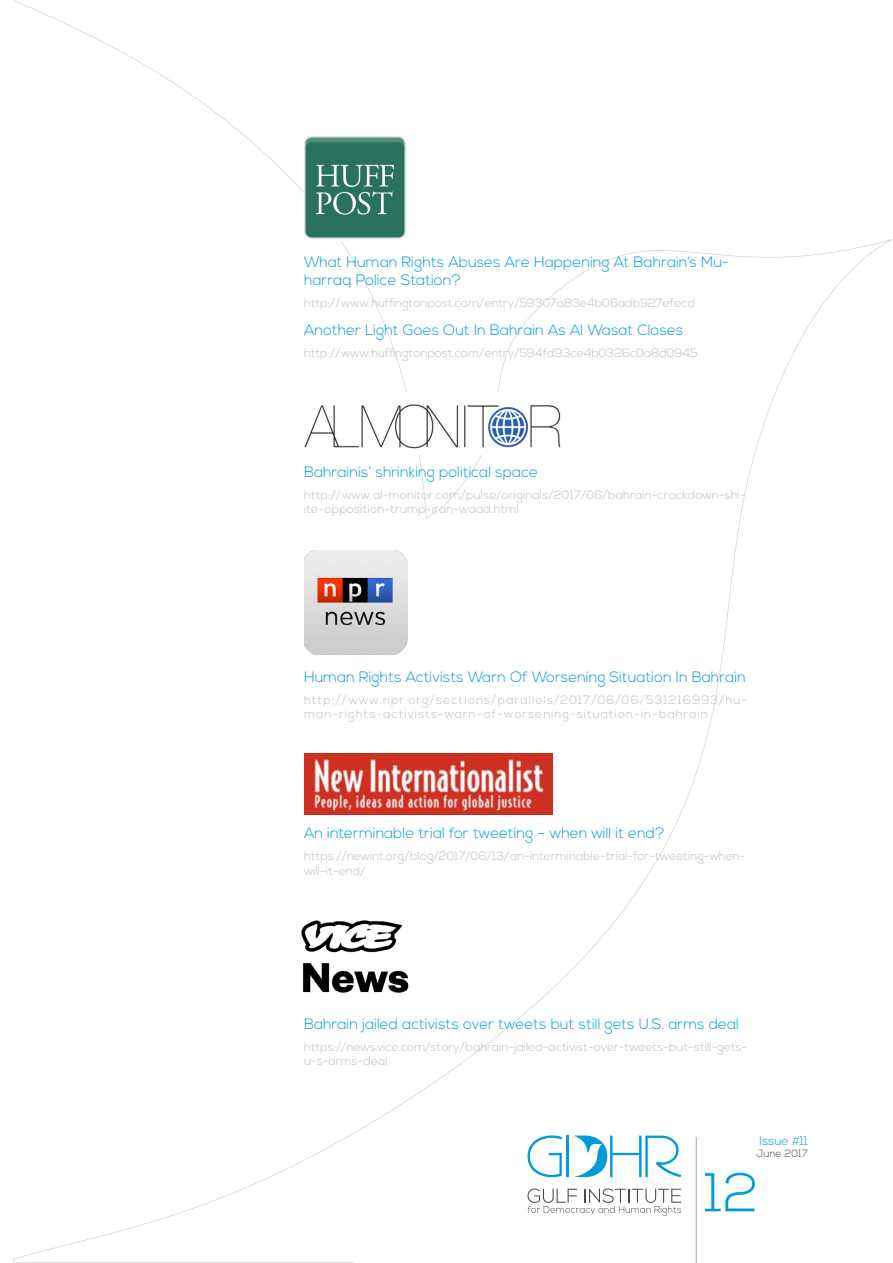
<style>
.page{position:relative;width:893px;height:1263px;background:#fff}
.page>*{position:absolute;margin:0;border:0;box-sizing:border-box;transform-origin:0 0}
.t1{font:300 54.45px "Nexa";color:#009cd8}
.t2{font:300 15px "Nexa";color:#009cd8}
.t3{font:300 12.3px "Nexa";color:#009cd8}
.t4{font:300 12px "Nexa";letter-spacing:.005em;color:#bcbec0}
.t5{font:300 12px "Nexa";letter-spacing:.09em;color:#bcbec0}
.t6{font:300 12px "Nexa";letter-spacing:.085em;color:#bcbec0}
.t7{font:300 10.5px "Nexa";color:#48474f}
</style>
<div class="page">
<img style="left:304px;top:136px;width:102px;height:103px">
<img style="left:304px;top:551px;width:104px;height:104px">
<img style="left:301px;top:920px;width:108px;height:73px">
<img style="left:304px;top:404px;width:257px;height:45px">
<img style="left:304px;top:754px;width:249px;height:60px">
<svg style="left:527px;top:1188px;width:154px;height:28px"></svg>
<svg style="left:527px;top:1135px;width:35px;height:42px"></svg>
<hr style="left:566px;top:1135px;width:3px;height:42px;background:#009cd8">
<svg style="left:574px;top:1135px;width:107px;height:42px"></svg>
<hr style="left:696px;top:1137px;width:1px;height:126px;background:#a7a9ac">
<p class="t2" style="left:304px;top:254px;width:427px">What Human Rights Abuses Are Happening At Bahrains’ Mu-</p>
<p class="t4" style="left:304px;top:296px;width:392px">http://www.huffingtonpost.com/entry/59307a83 4e b06adb927efecd</p>
<p class="t2" style="left:304px;top:272px;width:159px">harraq Police Station?</p>
<p class="t2" style="left:304px;top:322px;width:381px">Another Light Goes Out In Bahrain As Al Wasat Closes</p>
<p class="t4" style="left:304px;top:346px;width:395px">http://www.huffingtonpost.com/entry/594fd93ce4b0326 0c a8d0945</p>
<p class="t2" style="left:304px;top:463px;width:236px">Bahrainis’ shrinking political space</p>
<p class="t4" style="left:304px;top:502px;width:216px">ite-opposition-trump-iran-waad.html</p>
<p class="t4" style="left:304px;top:488px;width:443px">http://www.al-monitor.com/pulse/originals/2017/06/bahrain-crackdown-shi-</p>
<p class="t2" style="left:304px;top:668px;width:443px">Human Rights Activists Warn Of Worsening Situation In Bahrain</p>
<p class="t6" style="left:304px;top:707px;width:405px">man-rights-activists-warn-of-worsening-situation-in-bahrain</p>
<p class="t5" style="left:304px;top:693px;width:445px">http://www.npr.org/sections/parallels/2017/06/06/531216993/hu-</p>
<p class="t2" style="left:304px;top:824px;width:362px">An interminable trial for tweeting – when will it end?</p>
<p class="t4" style="left:304px;top:863px;width:63px">will- -i t end/</p>
<p class="t4" style="left:304px;top:849px;width:443px">https://newint.org/blog/2017/06/13/an-interminable-trial-for-tweeting-when-</p>
<p class="t2" style="left:304px;top:1015px;width:436px">Bahrain jailed activists over tweets but still gets U S. . arms deal</p>
<p class="t4" style="left:304px;top:1054px;width:85px">-s-u arms-deal</p>
<p class="t4" style="left:304px;top:1039px;width:445px">https://news.vice.com/story/bahrain-jailed-activist-over-tweets-but-still-gets-</p>
<p class="t3" style="left:760px;top:1133px;width:50px">Issue #11</p>
<p class="t7" style="left:756px;top:1147px;width:53px">June 2017</p>
<h1 class="t1" style="left:705px;top:1161px;width:56px">12</h1>
</div>
